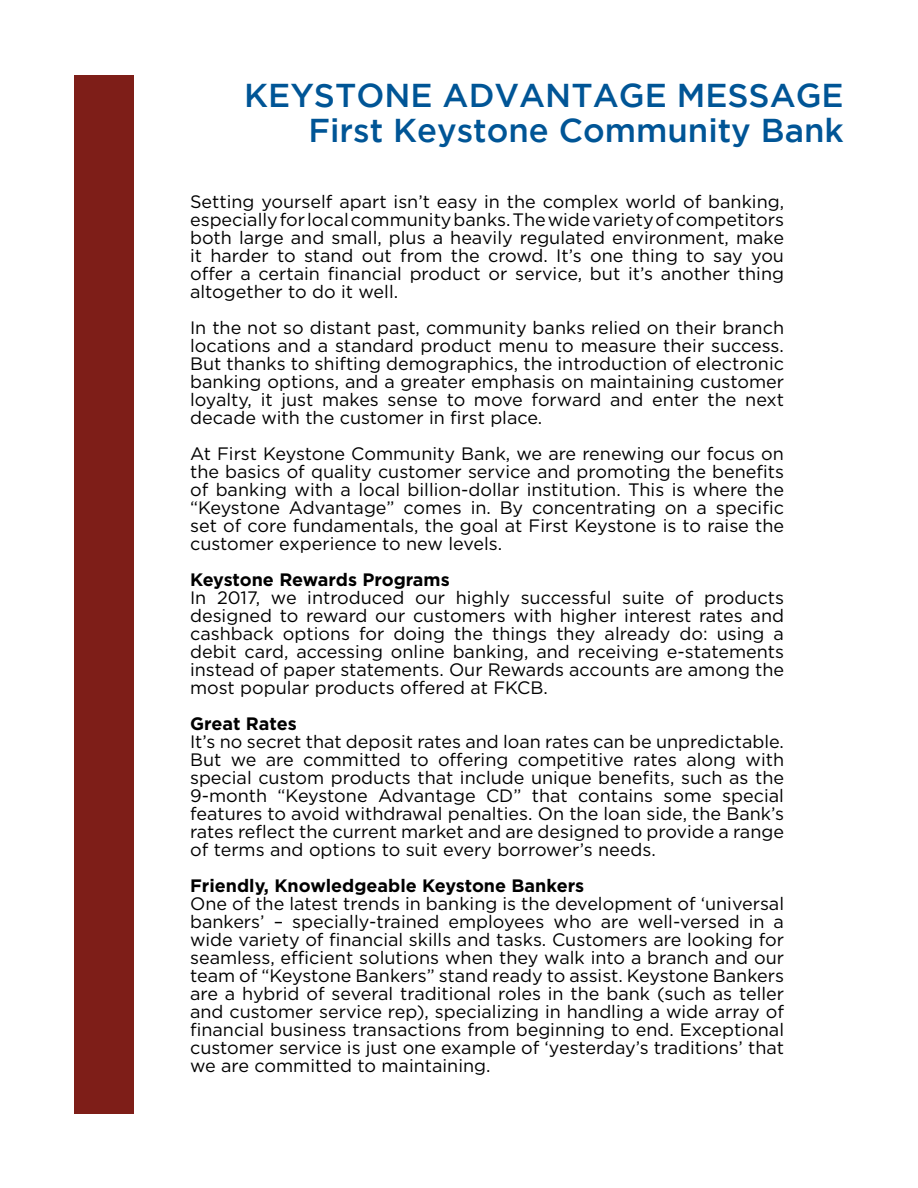
<style>
.page{position:relative;width:918px;height:1188px;background:#fff}
.page>*{position:absolute;margin:0;border:0;box-sizing:border-box;transform-origin:0 0}
.t1{font:500 33px/34.5px "Gotham";color:#005596;text-align:right}
.t2{font:18px/18px "Gotham";color:#000;text-align:justify}
.t3{font:700 18px "Gotham";color:#000}
</style>
<div class="page">
<div style="left:74px;top:75px;width:60px;height:1039px;background:#7e1e18"></div>
<h1 class="t1" style="left:244px;top:77px;width:601px">KEYSTONE ADVANTAGE MESSAGE<br>First Keystone Community Bank</h1>
<p class="t2" style="left:190px;top:192px;width:596px">Setting yourself apart isn’t easy in the complex world of banking, especially for local community banks. The wide variety of competitors both large and small, plus a heavily regulated environment, make it harder to stand out from the crowd. It’s one thing to say you offer a certain financial product or service, but it’s another thing altogether to do it well.</p>
<p class="t2" style="left:190px;top:318px;width:596px">In the not so distant past, community banks relied on their branch locations and a standard product menu to measure their success.<br>But thanks to shifting demographics, the introduction of electronic banking options, and a greater emphasis on maintaining customer loyalty, it just makes sense to move forward and enter the next decade with the customer in first place.</p>
<p class="t2" style="left:190px;top:444px;width:596px">At First Keystone Community Bank, we are renewing our focus on the basics of quality customer service and promoting the benefits of banking with a local billion-dollar institution. This is where the “Keystone Advantage” comes in. By concentrating on a specific set of core fundamentals, the goal at First Keystone is to raise the customer experience to new levels.</p>
<p class="t3" style="left:190px;top:569px;width:261px">Keystone Rewards Programs</p>
<p class="t2" style="left:190px;top:588px;width:596px">In 2017, we introduced our highly successful suite of products designed to reward our customers with higher interest rates and cashback options for doing the things they already do: using a debit card, accessing online banking, and receiving e-statements instead of paper statements. Our Rewards accounts are among the most popular products offered at FKCB.</p>
<p class="t3" style="left:190px;top:713px;width:108px">Great Rates</p>
<p class="t2" style="left:190px;top:732px;width:596px">It’s no secret that deposit rates and loan rates can be unpredictable.<br>But we are committed to offering competitive rates along with special custom products that include unique benefits, such as the 9-month “Keystone Advantage CD” that contains some special features to avoid withdrawal penalties. On the loan side, the Bank’s rates reflect the current market and are designed to provide a range of terms and options to suit every borrower’s needs.</p>
<p class="t3" style="left:190px;top:875px;width:396px">Friendly, Knowledgeable Keystone Bankers</p>
<p class="t2" style="left:190px;top:894px;width:596px">One of the latest trends in banking is the development of ‘universal bankers’ – specially-trained employees who are well-versed in a wide variety of financial skills and tasks. Customers are looking for seamless, efficient solutions when they walk into a branch and our team of “Keystone Bankers” stand ready to assist. Keystone Bankers are a hybrid of several traditional roles in the bank (such as teller and customer service rep), specializing in handling a wide array of financial business transactions from beginning to end. Exceptional customer service is just one example of ‘yesterday’s traditions’ that we are committed to maintaining.</p>
</div>
